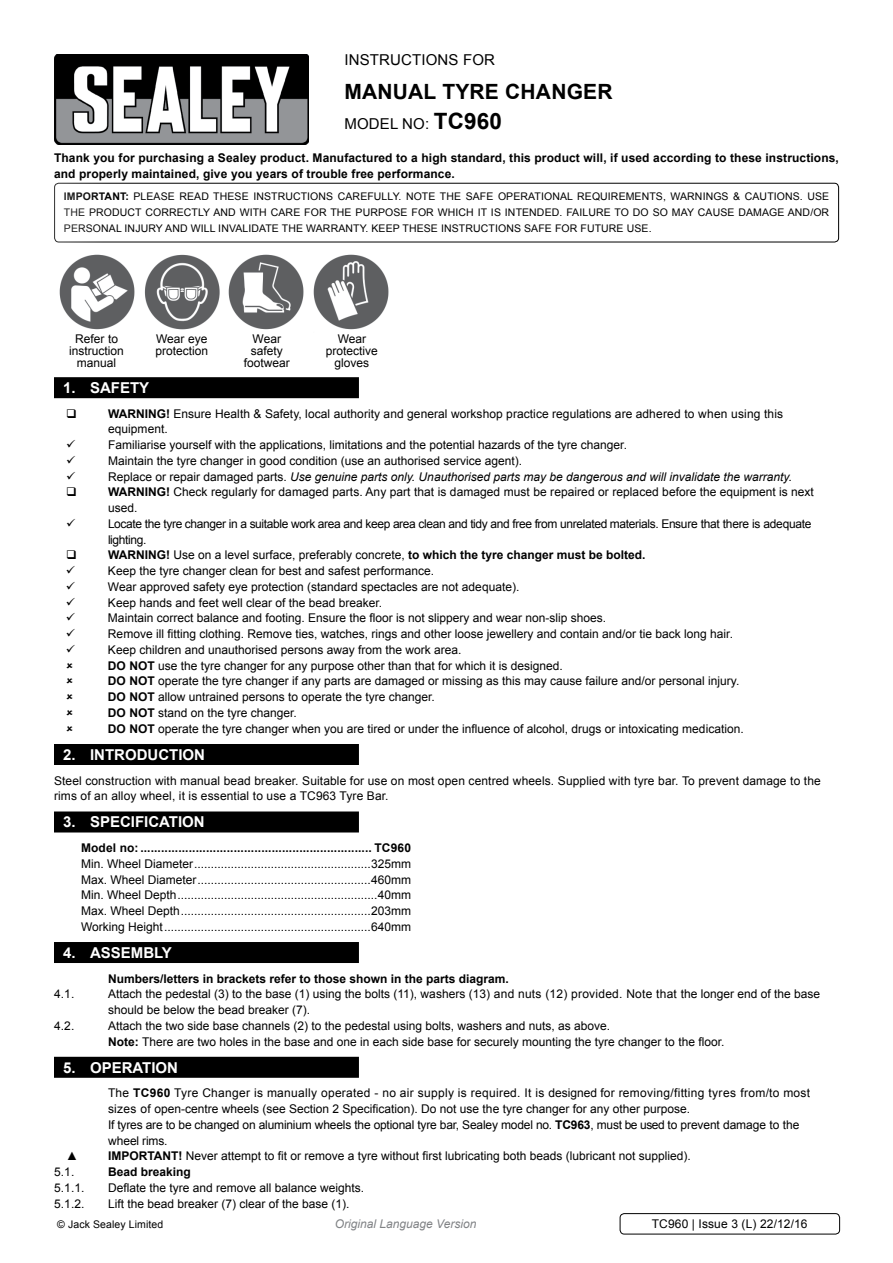
<style>
.page{position:relative;width:893px;height:1263px;background:#fff}
.page>*{position:absolute;margin:0;border:0;box-sizing:border-box;transform-origin:0 0}
.t1{font:700 21px "Arial";letter-spacing:.01em;color:#000}
.t2{font:700 15px "Arial";color:#fff}
.t3{font:15px "Arial";letter-spacing:.01em;color:#000}
.t4{font:12px/15.8px "Arial";color:#000}
.t5{font:700 12px/15.8px "Arial";letter-spacing:.01em;color:#000}
.t6{font:12px/15.8px "Arial";letter-spacing:.025em;color:#000}
.t7{font:italic 12px "Arial";color:#808285}
.t8{font:10.5px/15.8px "Arial";letter-spacing:.01em;color:#000;text-align:justify}
.s1{font-weight:700;font-size:22.5px}
.s2{font-weight:700}
.s3{font-style:italic}
</style>
<div class="page">
<img style="left:54px;top:54px;width:255px;height:90px">
<div style="left:54px;top:183px;width:785px;height:59px;border:1px solid #000;border-radius:4px"></div>
<div style="left:54px;top:377px;width:305px;height:21px;background:#000"></div>
<div style="left:54px;top:744px;width:305px;height:21px;background:#000"></div>
<div style="left:54px;top:811px;width:305px;height:21px;background:#000"></div>
<div style="left:54px;top:942px;width:305px;height:21px;background:#000"></div>
<div style="left:54px;top:1057px;width:305px;height:21px;background:#000"></div>
<img style="left:59px;top:254px;width:330px;height:76px">
<div style="left:620px;top:1213px;width:220px;height:21px;border:1px solid #000;border-radius:4px"></div>
<p class="t3" style="left:344px;top:50px;width:152px">instructions for</p>
<h1 class="t1" style="left:344px;top:78px;width:270px">MANUAL TYRE CHANGER</h1>
<p class="t3" style="left:344px;top:114px;width:159px">model no: <span class="s1">TC960</span></p>
<p class="t5" style="left:54px;top:150px;width:786px">Thank you for purchasing a Sealey product. Manufactured to a high standard, this product will, if used according to these instructions, and properly maintained, give you years of trouble free performance.</p>
<p class="t8" style="left:64px;top:189px;width:767px"><span class="s2">IMPORTANT:</span> PLEASE READ THESE INSTRUCTIONS CAREFULLY. NOTE THE SAFE OPERATIONAL REQUIREMENTS, WARNINGS &amp; CAUTIONS. USE THE PRODUCT CORRECTLY AND WITH CARE FOR THE PURPOSE FOR WHICH IT IS INTENDED. FAILURE TO DO SO MAY CAUSE DAMAGE AND/OR PERSONAL INJURY AND WILL INVALIDATE THE WARRANTY. KEEP THESE INSTRUCTIONS SAFE FOR FUTURE USE.</p>
<p class="t4" style="left:69px;top:333px;width:56px;line-height:12px;text-align:center">Refer to instruction manual</p>
<p class="t4" style="left:155px;top:333px;width:54px;line-height:12px">Wear eye protection</p>
<p class="t4" style="left:244px;top:333px;width:48px;line-height:12px;text-align:center">Wear safety footwear</p>
<p class="t4" style="left:326px;top:333px;width:54px;line-height:12px;text-align:center">Wear protective gloves</p>
<p class="t2" style="left:63px;top:378px;width:88px">1. SAFETY</p>
<p class="t4" style="left:108px;top:406px;width:676px"><span class="s2">WARNING!</span> Ensure Health &amp; Safety, local authority and general workshop practice regulations are adhered to when using this equipment.</p>
<p class="t4" style="left:93px;top:437px;width:9px">F</p>
<p class="t4" style="left:115px;top:437px;width:513px">amiliarise yourself with the applications, limitations and the potential hazards of the tyre changer.</p>
<p class="t4" style="left:93px;top:453px;width:10px">M</p>
<p class="t4" style="left:118px;top:453px;width:406px">aintain the tyre changer in good condition (use an authorised service agent).</p>
<p class="t4" style="left:93px;top:469px;width:9px">R</p>
<p class="t4" style="left:108px;top:469px;width:707px;text-indent:9px">eplace or repair damaged parts. <span class="s3">Use genuine parts only. Unauthorised parts may be dangerous and will invalidate the warranty.<br></span><span class="s2">WARNING!</span> Check regularly for damaged parts. Any part that is damaged must be repaired or replaced before the equipment is next used.<br>Locate the tyre changer in a suitable work area and keep area clean and tidy and free from unrelated materials. Ensure that there is adequate lighting.<br><span class="s2">WARNING!</span> Use on a level surface, preferably concrete, <span class="s2">to which the tyre changer must be bolted.<br></span>Keep the tyre changer clean for best and safest performance.<br>Wear approved safety eye protection (standard spectacles are not adequate).<br>Keep hands and feet well clear of the bead breaker.</p>
<p class="t4" style="left:93px;top:610px;width:10px">M</p>
<p class="t4" style="left:118px;top:610px;width:490px">aintain correct balance and footing. Ensure the floor is not slippery and wear non-slip shoes.</p>
<p class="t4" style="left:93px;top:626px;width:9px">R</p>
<p class="t4" style="left:108px;top:626px;width:637px;text-indent:9px">emove ill fitting clothing. Remove ties, watches, rings and other loose jewellery and contain and/or tie back long hair.<br>Keep children and unauthorised persons away from the work area.<br><span class="s2">DO NOT</span> use the tyre changer for any purpose other than that for which it is designed.<br><span class="s2">DO NOT</span> operate the tyre changer if any parts are damaged or missing as this may cause failure and/or personal injury.<br><span class="s2">DO NOT</span> allow untrained persons to operate the tyre changer.<br><span class="s2">DO NOT</span> stand on the tyre changer.<br><span class="s2">DO NOT</span> operate the tyre changer when you are tired or under the influence of alcohol, drugs or intoxicating medication.</p>
<p class="t2" style="left:63px;top:744px;width:38px">2. introduction</p>
<p class="t4" style="left:54px;top:772px;width:768px">Steel construction with manual bead breaker. Suitable for use on most open centred wheels. Supplied with tyre bar. To prevent damage to the rims of an alloy wheel, it is essential to use a TC963 Tyre Bar.</p>
<p class="t2" style="left:63px;top:812px;width:57px">3. specification</p>
<p class="t5" style="left:81px;top:840px;width:331px">Model no:................................................................... TC960</p>
<p class="t4" style="left:81px;top:856px;width:331px;text-align:justify">Min. Wheel Diameter.....................................................325mm Max. Wheel Diameter....................................................460mm Min. Wheel Depth............................................................40mm Max. Wheel Depth.........................................................203mm Working Height..............................................................640mm</p>
<p class="t2" style="left:63px;top:942px;width:39px">4. assem</p>
<p class="t2" style="left:143px;top:942px;width:21px">bly</p>
<p class="t5" style="left:108px;top:971px;width:402px">Numbers/letters in brackets refer to those shown in the parts diagram.</p>
<p class="t4" style="left:54px;top:986px;width:22px">4.1.</p>
<p class="t4" style="left:108px;top:986px;width:714px">Attach the pedestal (3) to the base (1) using the bolts (11), washers (13) and nuts (12) provided. N ote that the longer end of the base should be below the bead breaker (7).</p>
<p class="t4" style="left:54px;top:1018px;width:22px">4.2.</p>
<p class="t4" style="left:108px;top:1018px;width:618px">Attach the two side base channels (2) to the pedestal using bolts, washers and nuts, as above.<br><span class="s2">Note:</span> There are two holes in the base and one in each side base for securely mounting the tyre changer to the floor.</p>
<p class="t2" style="left:63px;top:1057px;width:59px">5. operation</p>
<p class="t4" style="left:54px;top:1085px;width:32px">T</p>
<p class="t6" style="left:108px;top:1085px;width:704px;text-indent:8px">he <span class="s2">TC960</span> Tyre Changer is manually operated - no air supply is required. It is designed for removing/fitting tyres from/to most sizes of open-centre wheels (see Section 2 Specification). Do not use the tyre changer for any other purpose.</p>
<p class="t4" style="left:54px;top:1117px;width:30px">I</p>
<p class="t4" style="left:108px;top:1117px;width:693px">f tyres are to be changed on aluminium wheels the optional tyre bar, Sealey model no. <span class="s2">TC963</span>, must be used to prevent damage to the wheel rims.</p>
<p class="t4" style="left:66px;top:1148px;width:13px">▲</p>
<p class="t4" style="left:108px;top:1148px;width:584px"><span class="s2">IMPORTANT!</span> N ever attempt to fit or remove a tyre without first lubricating both beads (lubricant not supplied).</p>
<p class="t4" style="left:54px;top:1164px;width:22px">5.1.</p>
<p class="t5" style="left:108px;top:1164px;width:84px">Bead breaking</p>
<p class="t4" style="left:54px;top:1180px;width:43px">5.1.1. D</p>
<p class="t4" style="left:117px;top:1180px;width:249px">eflate the tyre and remove all balance weights.</p>
<p class="t4" style="left:54px;top:1195px;width:43px">5.1.2. L</p>
<p class="t4" style="left:115px;top:1195px;width:236px">ift the bead breaker (7) clear of the base (1).</p>
<p class="t8" style="left:57px;top:1217px;width:108px">© Jack Sealey Limited</p>
<p class="t7" style="left:335px;top:1216px;width:143px">Original Language Version</p>
<p class="t4" style="left:652px;top:1216px;width:157px">TC960 | Issue 3 (L) 22/12/16</p>
</div>
